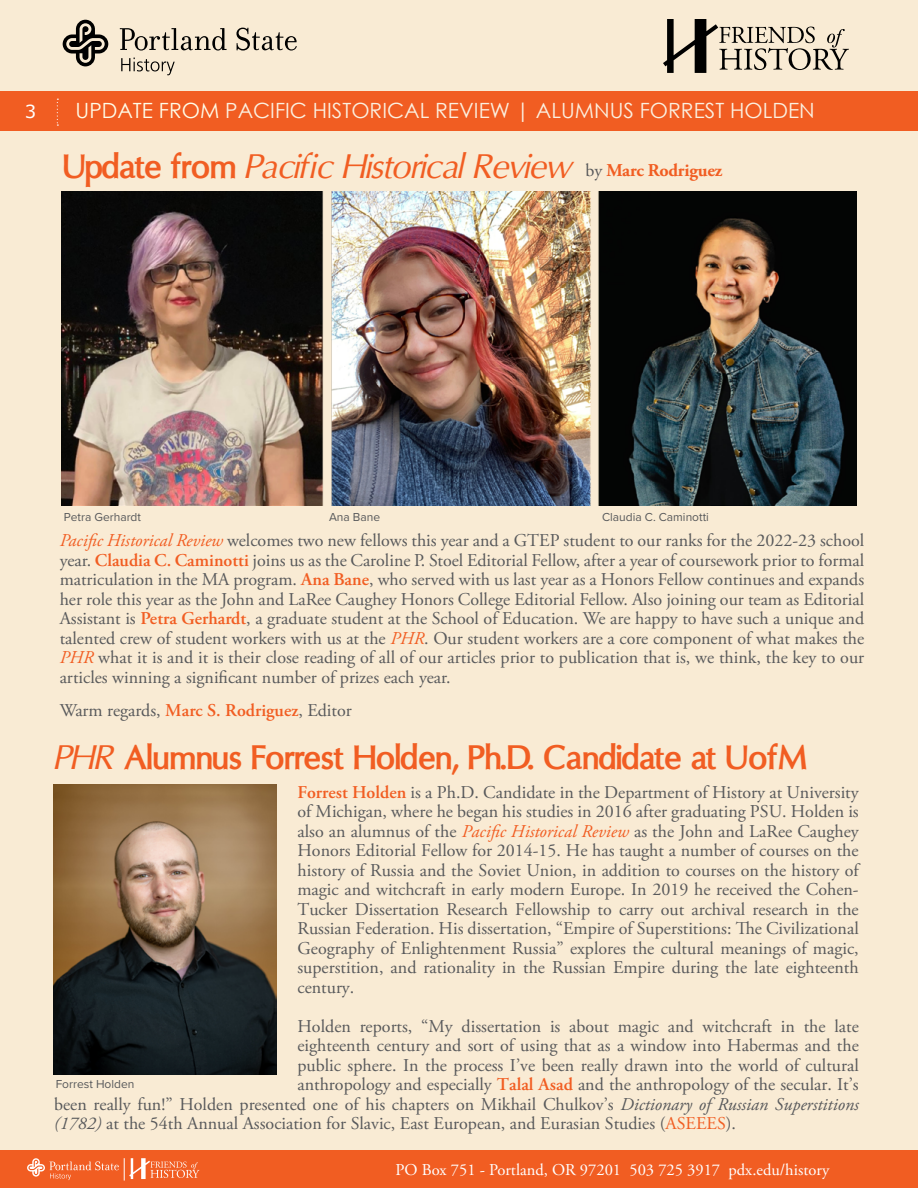
<style>
.page{position:relative;width:918px;height:1188px;background:#f9ebd4}
.page>*{position:absolute;margin:0;border:0;box-sizing:border-box;transform-origin:0 0}
.t1{font:italic 34.5px "Oregon LDO";color:#f15d22}
.t2{font:700 34.5px "Oregon LDO";color:#f15d22}
.t3{font:21px "Century Gothic";color:#fbf0e0}
.t4{font:18px/19.5px "Adobe Garamond Pro";color:#58595b;text-align:justify}
.t5{font:18px "Verdana";color:#fff}
.t6{font:16.5px "Adobe Garamond Pro";color:#fff}
.t7{font:12px "Proxima Nova";color:#58595b}
.s1{color:#fffde9}
.s2{font-weight:700;font-style:normal}
.s3{font-family:"Adobe Garamond Pro";font-style:normal;font-size:18px;color:#58595b}
.s4{font-family:"Adobe Garamond Pro";font-weight:700;font-style:normal;font-size:18px}
.s5{font-style:italic;color:#f15d22}
.s6{font-weight:600;color:#f15d22}
.s7{font-weight:400;font-style:italic}
.s8{font-style:italic}
.s9{color:#f15d22}
</style>
<div class="page">
<div style="left:0;top:1150px;width:918px;height:38px;background:#f15d22"></div>
<svg style="left:27px;top:1158px;width:172px;height:23px"></svg>
<img style="left:62px;top:191px;width:795px;height:314px">
<div style="left:0;top:92px;width:918px;height:39px;background:#f15d22"></div>
<svg style="left:57px;top:99px;width:1px;height:27px"></svg>
<svg style="left:663px;top:20px;width:186px;height:53px"></svg>
<svg style="left:121px;top:58px;width:54px;height:17px"></svg>
<svg style="left:236px;top:28px;width:61px;height:23px"></svg>
<svg style="left:120px;top:28px;width:107px;height:23px"></svg>
<svg style="left:63px;top:20px;width:45px;height:46px"></svg>
<img style="left:54px;top:785px;width:223px;height:289px">
<p class="t5" style="left:25px;top:99px;width:13px">3</p>
<p class="t3" style="left:76px;top:96px;width:741px"><span class="s1">UPDATE FROM</span> PACIFIC HISTORICAL REVIEW | ALUMNUS FORREST HOLDEN</p>
<h1 class="t1" style="left:63px;top:146px;width:661px"><span class="s2">Update from</span> Pacific Historical Review <span class="s3">by</span> <span class="s4">Marc Rodriguez</span></h1>
<p class="t7" style="left:64px;top:508px;width:79px">Petra Gerhardt</p>
<p class="t7" style="left:329px;top:508px;width:53px">Ana Bane</p>
<p class="t7" style="left:602px;top:508px;width:108px">Claudia C. Caminotti</p>
<p class="t4" style="left:60px;top:531px;width:806px"><span class="s5">Pacific Historical Review</span> welcomes two new fellows this year and a GTEP student to our ranks for the 2022-23 school year. <span class="s6">Claudia C. Caminotti</span> joins us as the Caroline P. Stoel Editorial Fellow, after a year of coursework prior to formal matriculation in the MA program. <span class="s6">Ana Bane</span>, who served with us last year as a Honors Fellow continues and expands her role this year as the John and LaRee Caughey Honors College Editorial Fellow. Also joining our team as Editorial Assistant is <span class="s6">Petra Gerhardt</span>, a graduate student at the School of Education. We are happy to have such a unique and talented crew of student workers with us at the <span class="s5">PHR</span>. Our student workers are a core component of what makes the <span class="s5">PHR</span> what it is and it is their close reading of all of our articles prior to publication that is, we think, the key to our articles winning a significant number of prizes each year.</p>
<p class="t4" style="left:60px;top:701px;width:294px">Warm regards, <span class="s6">Marc S. Rodriguez</span>, Editor</p>
<h1 class="t2" style="left:56px;top:738px;width:753px"><span class="s7">PHR</span> Alumnus Forrest Holden, Ph.D. Candidate at UofM</h1>
<p class="t4" style="left:297px;top:783px;width:563px"><span class="s6">Forrest Holden</span> is a Ph.D. Candidate in the Department of History at University of Michigan, where he began his studies in 2016 after graduating PSU. Holden is also an alumnus of the <span class="s5">Pacific Historical Review</span> as the John and LaRee Caughey Honors Editorial Fellow for 2014-15. He has taught a number of courses on the history of Russia and the Soviet Union, in addition to courses on the history of magic and witchcraft in early modern Europe. In 2019 he received the Cohen-Tucker Dissertation Research Fellowship to carry out archival research in the Russian Federation. His dissertation, “Empire of Superstitions: The Civilizational Geography of Enlightenment Russia” explores the cultural meanings of magic, superstition, and rationality in the Russian Empire during the late eighteenth century.</p>
<p class="t4" style="left:297px;top:1017px;width:563px">Holden reports, “My dissertation is about magic and witchcraft in the late</p>
<p class="t4" style="left:297px;top:1037px;width:563px">eighteenth century and sort of using that as a window into Habermas and the</p>
<p class="t4" style="left:297px;top:1056px;width:563px">public sphere. In the process I’ve been really drawn into the world of cultural</p>
<p class="t4" style="left:297px;top:1076px;width:563px">anthropology and especially <span class="s6">Talal Asad</span> and the anthropology of the secular. It’s</p>
<p class="t4" style="left:54px;top:1095px;width:806px">been really fun!” Holden presented one of his chapters on Mikhail Chulkov’s <span class="s8">Dictionary of Russian Superstitions</span></p>
<p class="t4" style="left:54px;top:1115px;width:683px"><span class="s8">(1782)</span> at the 54th Annual Association for Slavic, East European, and Eurasian Studies (<span class="s9">ASEEES</span>).</p>
<p class="t7" style="left:56px;top:1075px;width:80px">Forrest Holden</p>
<p class="t6" style="left:395px;top:1160px;width:435px">PO Box 751 - Portland, OR 97201 503 725 3917 pdx.edu/history</p>
</div>
